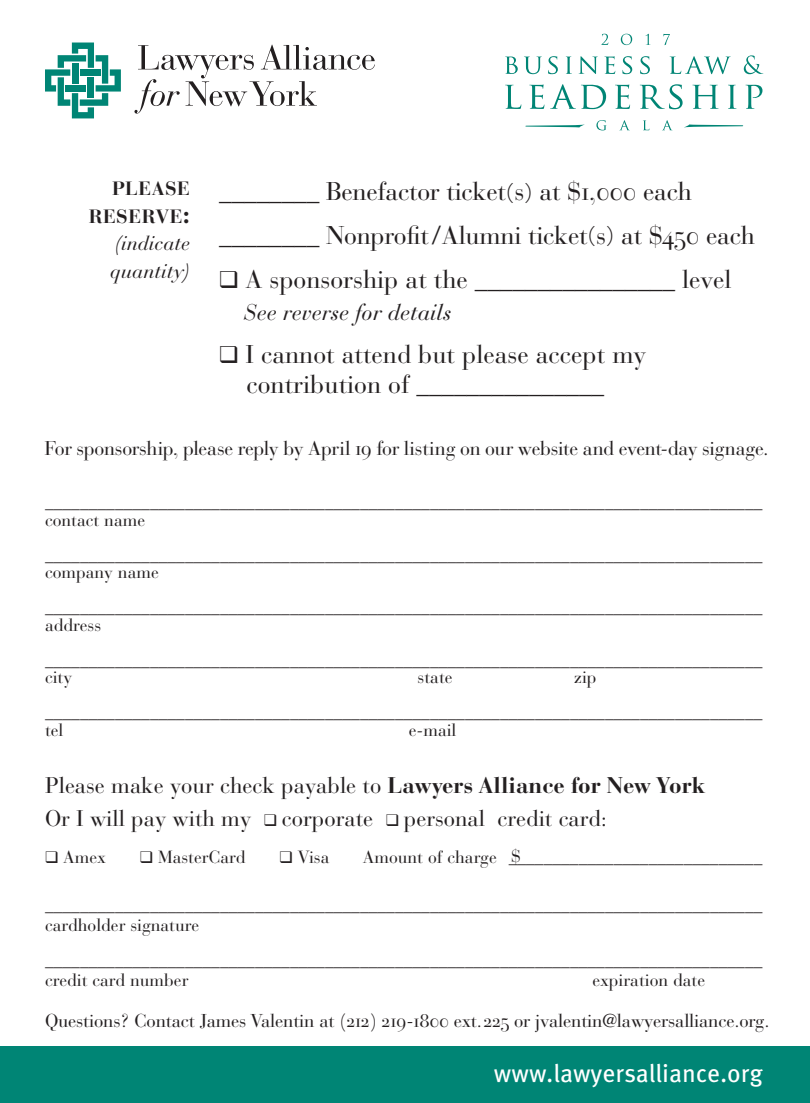
<style>
.page{position:relative;width:810px;height:1103px;background:#fff}
.page>*{position:absolute;margin:0;border:0;box-sizing:border-box;transform-origin:0 0}
.t1{font:25.5px/30px "Bauer Bodoni Std";letter-spacing:-.01em;color:#231f20;text-align:center}
.t2{font:25px "Meta Pro";letter-spacing:-.005em;color:#fff}
.t3{font:22.5px "Bauer Bodoni Std";color:#231f20}
.t4{font:italic 22.5px "Bauer Bodoni Std";color:#231f20}
.t5{font:italic 20px/27.5px "Bauer Bodoni Std";color:#231f20}
.t6{font:19.75px "Bauer Bodoni Std";letter-spacing:-.02em;color:#231f20}
.t7{font:700 19.25px/27.5px "Bauer Bodoni Std";letter-spacing:.025em;color:#231f20;text-align:right}
.t8{font:18.5px "Bauer Bodoni Std";letter-spacing:-.01em;color:#231f20}
.t9{font:17.5px "Bauer Bodoni Std";color:#231f20}
.s1{font-size:25.5px}
.s2{font-size:20.5px}
.s3{font-weight:700}
</style>
<div class="page">
<div style="left:0;top:1046px;width:810px;height:56px;background:#008575"></div>
<svg style="left:505px;top:55px;width:258px;height:19px"></svg>
<svg style="left:505px;top:84px;width:257px;height:25px"></svg>
<svg style="left:596px;top:120px;width:76px;height:10px"></svg>
<svg style="left:525px;top:124px;width:60px;height:3px"></svg>
<svg style="left:685px;top:124px;width:58px;height:3px"></svg>
<svg style="left:601px;top:34px;width:7px;height:11px"></svg>
<svg style="left:621px;top:34px;width:11px;height:11px"></svg>
<svg style="left:645px;top:34px;width:6px;height:11px"></svg>
<svg style="left:663px;top:34px;width:7px;height:11px"></svg>
<svg style="left:45px;top:42px;width:76px;height:76px"></svg>
<svg style="left:134px;top:45px;width:241px;height:69px"></svg>
<p class="t7" style="left:89px;top:175px;width:103px">PLEASE<br>RESERVE<span class="s1">:</span></p>
<p class="t5" style="left:110px;top:230px;width:82px">(indicate quantity)</p>
<p class="t1" style="left:219px;top:177px;width:474px">________ Benefactor ticket<span class="s2">(</span>s<span class="s2">)</span> at $1,000 each</p>
<p class="t1" style="left:219px;top:220px;width:537px">________ Nonprofit/Alumni ticket<span class="s2">(</span>s<span class="s2">)</span> at $450 each</p>
<p class="t1" style="left:219px;top:264px;width:514px">❑ A sponsorship at the ________________ level</p>
<p class="t4" style="left:244px;top:298px;width:209px">See reverse for details</p>
<p class="t1" style="left:219px;top:339px;width:429px">❑ I cannot attend but please accept my contribution of _______________</p>
<p class="t6" style="left:44px;top:436px;width:726px">For sponsorship, please reply by April 19 for listing on our website and event-day signage.</p>
<p class="t9" style="left:45px;top:491px;width:719px">__________________________________________________________________________________</p>
<p class="t9" style="left:45px;top:509px;width:102px">contact name</p>
<p class="t9" style="left:45px;top:544px;width:719px">__________________________________________________________________________________</p>
<p class="t9" style="left:45px;top:561px;width:115px">company name</p>
<p class="t9" style="left:45px;top:596px;width:719px">__________________________________________________________________________________</p>
<p class="t9" style="left:45px;top:614px;width:58px">address</p>
<p class="t9" style="left:45px;top:649px;width:719px">__________________________________________________________________________________</p>
<p class="t9" style="left:45px;top:666px;width:29px">city</p>
<p class="t9" style="left:418px;top:666px;width:36px">state</p>
<p class="t9" style="left:574px;top:666px;width:22px">zip</p>
<p class="t9" style="left:45px;top:701px;width:719px">__________________________________________________________________________________</p>
<p class="t9" style="left:45px;top:719px;width:20px">tel</p>
<p class="t9" style="left:409px;top:719px;width:49px">e-mail</p>
<p class="t3" style="left:45px;top:771px;width:662px">Please make your check payable to <span class="s3">Lawyers Alliance for New York</span></p>
<p class="t3" style="left:45px;top:804px;width:564px">Or I will pay with my ❑ corporate ❑ personal credit card:</p>
<p class="t9" style="left:45px;top:846px;width:62px">❑ Amex</p>
<p class="t9" style="left:140px;top:846px;width:107px">❑ MasterCard</p>
<p class="t9" style="left:280px;top:846px;width:51px">❑ Visa</p>
<p class="t9" style="left:363px;top:846px;width:401px">Amount of charge _____________________________</p>
<p class="t9" style="left:511px;top:845px;width:11px">$</p>
<p class="t9" style="left:45px;top:894px;width:719px">__________________________________________________________________________________</p>
<p class="t9" style="left:45px;top:914px;width:156px">cardholder signature</p>
<p class="t9" style="left:45px;top:949px;width:719px">__________________________________________________________________________________</p>
<p class="t9" style="left:45px;top:969px;width:145px">credit card number</p>
<p class="t9" style="left:592px;top:969px;width:114px">expiration date</p>
<p class="t8" style="left:45px;top:1009px;width:726px">Questions? Contact James Valentin at (212) 219-1800 ext.225 or jvalentin@lawyersalliance.org.</p>
<p class="t2" style="left:494px;top:1057px;width:270px">www.lawyersalliance.org</p>
</div>
